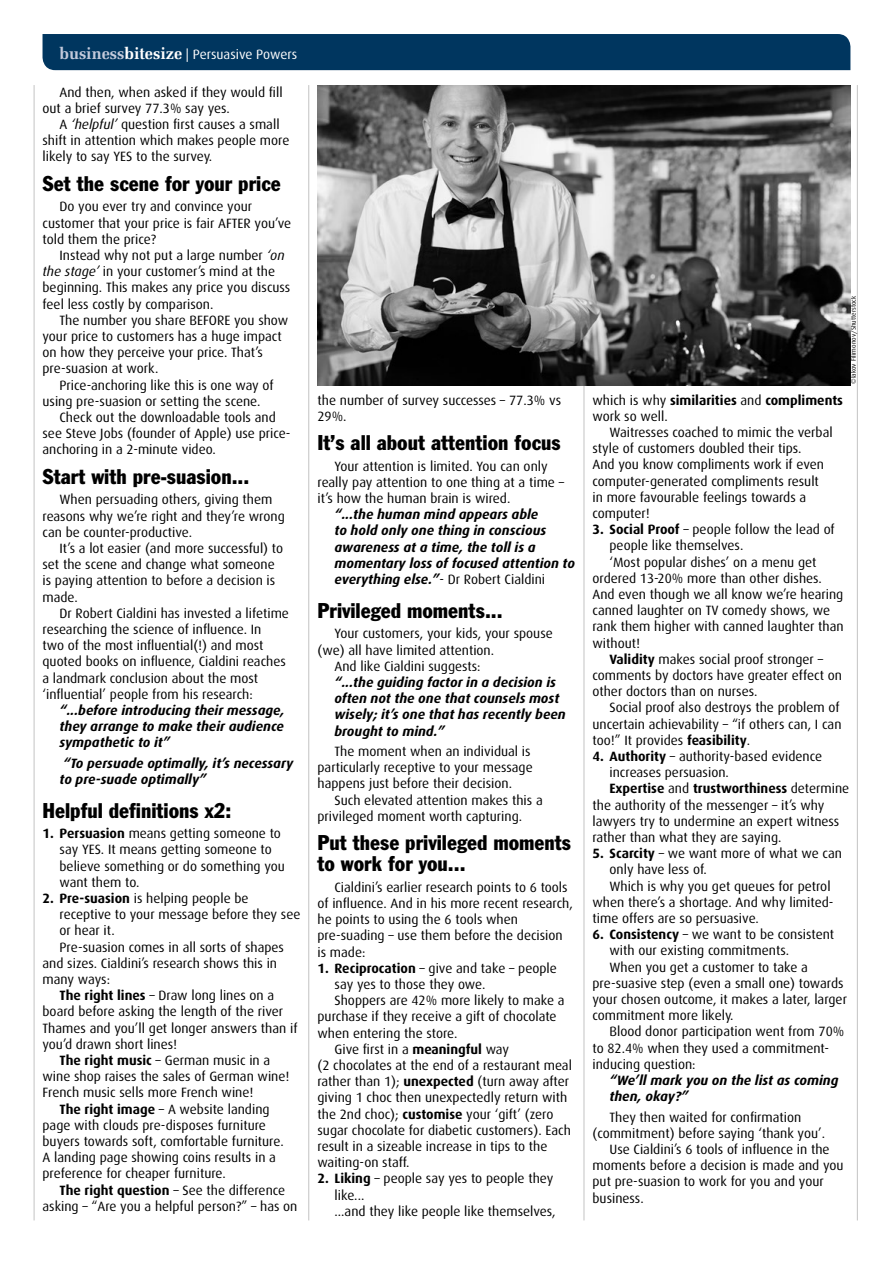
<style>
.page{position:relative;width:893px;height:1263px;background:#fff}
.page>*{position:absolute;margin:0;border:0;box-sizing:border-box;transform-origin:0 0}
.SUBHEAD{font:condensed 21px/21px "Franklin Gothic BT";color:#000}
.body{font:13.5px/16.2px "Dax";color:#000}
.BULLIT{font:13.5px/16.2px "Dax";color:#000}
.QUOTE{font:italic 700 13.5px/16.2px "Dax";color:#000}
.body2{font:13.5px "Dax";color:#fff}
.body2-2{font:6.75px "Dax";color:#000}
.s1{font-family:"Zapf Elliptical 711 BT";font-weight:700;font-size:16.5px;color:#c3cadb}
.s2{font-family:"Zapf Elliptical 711 BT";font-weight:700;font-size:16.5px}
.s3{font-style:italic}
.s4{font-weight:700}
.s5{font-weight:400;font-style:normal}
</style>
<div class="page">
<hr style="left:308px;top:85px;width:1px;height:1135px;background:#c6c6c6">
<hr style="left:583px;top:85px;width:1px;height:1135px;background:#c6c6c6">
<hr style="left:34px;top:85px;width:1px;height:1135px;background:#c6c6c6">
<hr style="left:857px;top:85px;width:1px;height:1135px;background:#c6c6c6">
<div style="left:43px;top:34px;width:807px;height:36px;background:#00365f"></div>
<img style="left:318px;top:85px;width:532px;height:301px">
<p class="body2" style="left:60px;top:47px;width:239px"><span class="s1">business</span><span class="s2">bitesize</span> | Persuasive Powers</p>
<p class="body" style="left:43px;top:84px;width:242px;text-indent:17px">And then, when asked if they would fill out a brief survey 77.3% say yes.</p>
<p class="body" style="left:43px;top:116px;width:248px;text-indent:17px">A <span class="s3">‘helpful’</span> question first causes a small shift in attention which makes people more likely to say YES to the survey.</p>
<p class="SUBHEAD" style="left:43px;top:172px;width:240px">Set the scene for your price</p>
<p class="body" style="left:43px;top:199px;width:250px;text-indent:17px">Do you ever try and convince your customer that your price is fair AFTER you’ve told them the price?</p>
<p class="body" style="left:43px;top:247px;width:249px;text-indent:17px">Instead why not put a large number <span class="s3">‘on the stage’</span> in your customer’s mind at the beginning. This makes any price you discuss feel less costly by comparison.</p>
<p class="body" style="left:43px;top:312px;width:247px;text-indent:17px">The number you share BEFORE you show your price to customers has a huge impact on how they perceive your price. That’s pre-suasion at work.</p>
<p class="body" style="left:43px;top:377px;width:233px;text-indent:17px">Price-anchoring like this is one way of using pre-suasion or setting the scene.</p>
<p class="body" style="left:43px;top:409px;width:250px;text-indent:17px">Check out the downloadable tools and see Steve Jobs (founder of Apple) use price&shy;anchoring in a 2-minute video.</p>
<p class="SUBHEAD" style="left:43px;top:465px;width:208px">Start with pre-suasion...</p>
<p class="body" style="left:43px;top:492px;width:244px;text-indent:17px">When persuading others, giving them reasons why we’re right and they’re wrong can be counter-productive.</p>
<p class="body" style="left:43px;top:540px;width:242px;text-indent:17px">It’s a lot easier (and more successful) to set the scene and change what someone is paying attention to before a decision is made.</p>
<p class="body" style="left:43px;top:605px;width:248px;text-indent:17px">Dr Robert Cialdini has invested a lifetime researching the science of influence. In<br>two of the most influential(!) and most quoted books on influence, Cialdini reaches a landmark conclusion about the most ‘influential’ people from his research:</p>
<p class="QUOTE" style="left:60px;top:702px;width:227px;text-align:justify">“...before introducing their message, they arrange to make their audience sympathetic to it”</p>
<p class="QUOTE" style="left:60px;top:755px;width:235px">“To persuade optimally, it’s necessary to pre-suade optimally”</p>
<p class="SUBHEAD" style="left:43px;top:799px;width:190px">Helpful definitions x2:</p>
<p class="BULLIT" style="left:60px;top:825px;width:227px;text-indent:-17px"><span class="s4">1. Persuasion</span> means getting someone to say YES. It means getting someone to believe something or do something you want them to.</p>
<p class="BULLIT" style="left:60px;top:890px;width:242px;text-indent:-17px"><span class="s4">2. Pre-suasion</span> is helping people be receptive to your message before they see or hear it.</p>
<p class="body" style="left:43px;top:939px;width:243px;text-indent:17px">Pre-suasion comes in all sorts of shapes and sizes. Cialdini’s research shows this in many ways:</p>
<p class="body" style="left:43px;top:987px;width:256px;text-indent:17px"><span class="s4">The right lines</span> – Draw long lines on a board before asking the length of the river Thames and you’ll get longer answers than if you’d drawn short lines!</p>
<p class="body" style="left:43px;top:1052px;width:248px;text-indent:17px"><span class="s4">The right music</span> – German music in a wine shop raises the sales of German wine!<br>French music sells more French wine!</p>
<p class="body" style="left:43px;top:1101px;width:243px;text-indent:17px"><span class="s4">The right image</span> – A website landing page with clouds pre-disposes furniture buyers towards soft, comfortable furniture.<br>A landing page showing coins results in a preference for cheaper furniture.</p>
<p class="body" style="left:43px;top:1182px;width:256px;text-align:center"><span class="s4">The right question</span> – See the difference asking – “Are you a helpful person?” – has on</p>
<p class="body" style="left:317px;top:392px;width:245px">the number of survey successes – 77.3% vs<br>29%.</p>
<p class="SUBHEAD" style="left:317px;top:432px;width:245px">It’s all about attention focus</p>
<p class="body" style="left:317px;top:458px;width:248px;text-indent:17px">Your attention is limited. You can only really pay attention to one thing at a time – it’s how the human brain is wired.</p>
<p class="QUOTE" style="left:334px;top:507px;width:242px">“...the human mind appears able<br>to hold only one thing in conscious awareness at a time, the toll is a momentary loss of focused attention to everything else.”<span class="s5">- Dr Robert Cialdini</span></p>
<p class="SUBHEAD" style="left:317px;top:599px;width:187px">Privileged moments...</p>
<p class="body" style="left:317px;top:626px;width:237px;text-indent:17px">Your customers, your kids, your spouse (we) all have limited attention.</p>
<p class="body" style="left:334px;top:658px;width:148px">And like Cialdini suggests:</p>
<p class="QUOTE" style="left:334px;top:674px;width:233px">“...the guiding factor in a decision is often not the one that counsels most wisely; it’s one that has recently been brought to mind.”</p>
<p class="body" style="left:317px;top:743px;width:217px;text-indent:17px">The moment when an individual is particularly receptive to your message happens just before their decision.</p>
<p class="body" style="left:317px;top:792px;width:227px;text-indent:17px">Such elevated attention makes this a privileged moment worth capturing.</p>
<p class="SUBHEAD" style="left:317px;top:832px;width:255px">Put these privileged moments to work for you...</p>
<p class="body" style="left:317px;top:879px;width:257px;text-indent:17px">Cialdini’s earlier research points to 6 tools of influence. And in his more recent research, he points to using the 6 tools when pre-suading – use them before the decision is made:</p>
<p class="BULLIT" style="left:334px;top:960px;width:224px;text-indent:-17px"><span class="s4">1. Reciprocation</span> – give and take – people say yes to those they owe.</p>
<p class="body" style="left:317px;top:992px;width:249px;text-indent:17px">Shoppers are 42% more likely to make a purchase if they receive a gift of chocolate when entering the store.</p>
<p class="body" style="left:317px;top:1041px;width:256px;text-indent:17px">Give first in a <span class="s4">meaningful</span> way<br>(2 chocolates at the end of a restaurant meal rather than 1); <span class="s4">unexpected</span> (turn away after giving 1 choc then unexpectedly return with the 2nd choc); <span class="s4">customise</span> your ‘gift’ (zero sugar chocolate for diabetic customers). Each result in a sizeable increase in tips to the waiting-on staff.</p>
<p class="BULLIT" style="left:334px;top:1171px;width:220px;text-indent:-17px"><span class="s4">2. Liking</span> – people say yes to people they like...</p>
<p class="body" style="left:334px;top:1203px;width:223px">...and they like people like themselves,</p>
<p class="body2-2" style="left:850px;top:384px;width:90px;rotate:-90deg">©Iakov Filimonov/Shutterstock</p>
<p class="body" style="left:592px;top:392px;width:252px">which is why <span class="s4">similarities</span> and <span class="s4">compliments </span>work so well.</p>
<p class="body" style="left:592px;top:424px;width:242px;text-indent:17px">Waitresses coached to mimic the verbal style of customers doubled their tips.<br>And you know compliments work if even computer-generated compliments result in more favourable feelings towards a computer!</p>
<p class="BULLIT" style="left:609px;top:521px;width:227px;text-indent:-17px"><span class="s4">3. Social Proof</span> – people follow the lead of people like themselves.</p>
<p class="body" style="left:592px;top:554px;width:253px;text-indent:17px">‘Most popular dishes’ on a menu get ordered 13-20% more than other dishes.<br>And even though we all know we’re hearing canned laughter on TV comedy shows, we rank them higher with canned laughter than without!</p>
<p class="body" style="left:592px;top:651px;width:251px;text-indent:17px"><span class="s4">Validity</span> makes social proof stronger – comments by doctors have greater effect on other doctors than on nurses.</p>
<p class="body" style="left:592px;top:700px;width:251px;text-indent:17px">Social proof also destroys the problem of uncertain achievability – “if others can, I can too!” It provides <span class="s4">feasibility</span>.</p>
<p class="BULLIT" style="left:609px;top:748px;width:214px;text-indent:-17px"><span class="s4">4. Authority</span> – authority-based evidence increases persuasion.</p>
<p class="body" style="left:592px;top:781px;width:258px;text-indent:17px"><span class="s4">Expertise</span> and <span class="s4">trustworthiness</span> determine the authority of the messenger – it’s why lawyers try to undermine an expert witness rather than what they are saying.</p>
<p class="BULLIT" style="left:609px;top:845px;width:234px;text-indent:-17px"><span class="s4">5. Scarcity</span> – we want more of what we can only have less of.</p>
<p class="body" style="left:592px;top:878px;width:242px;text-indent:17px">Which is why you get queues for petrol when there’s a shortage. And why limited&shy;time offers are so persuasive.</p>
<p class="BULLIT" style="left:609px;top:926px;width:226px;text-indent:-17px"><span class="s4">6. Consistency</span> – we want to be consistent with our existing commitments.</p>
<p class="body" style="left:592px;top:959px;width:256px;text-indent:17px">When you get a customer to take a pre-suasive step (even a small one) towards your chosen outcome, it makes a later, larger commitment more likely.</p>
<p class="body" style="left:592px;top:1024px;width:253px;text-indent:17px">Blood donor participation went from 70% to 82.4% when they used a commitment&shy;inducing question:</p>
<p class="QUOTE" style="left:609px;top:1072px;width:230px">“We’ll mark you on the list as coming then, okay?”</p>
<p class="body" style="left:592px;top:1109px;width:234px;text-align:center">They then waited for confirmation (commitment) before saying ‘thank you’.</p>
<p class="body" style="left:592px;top:1141px;width:253px;text-indent:17px">Use Cialdini’s 6 tools of influence in the moments before a decision is made and you put pre-suasion to work for you and your business.</p>
</div>
